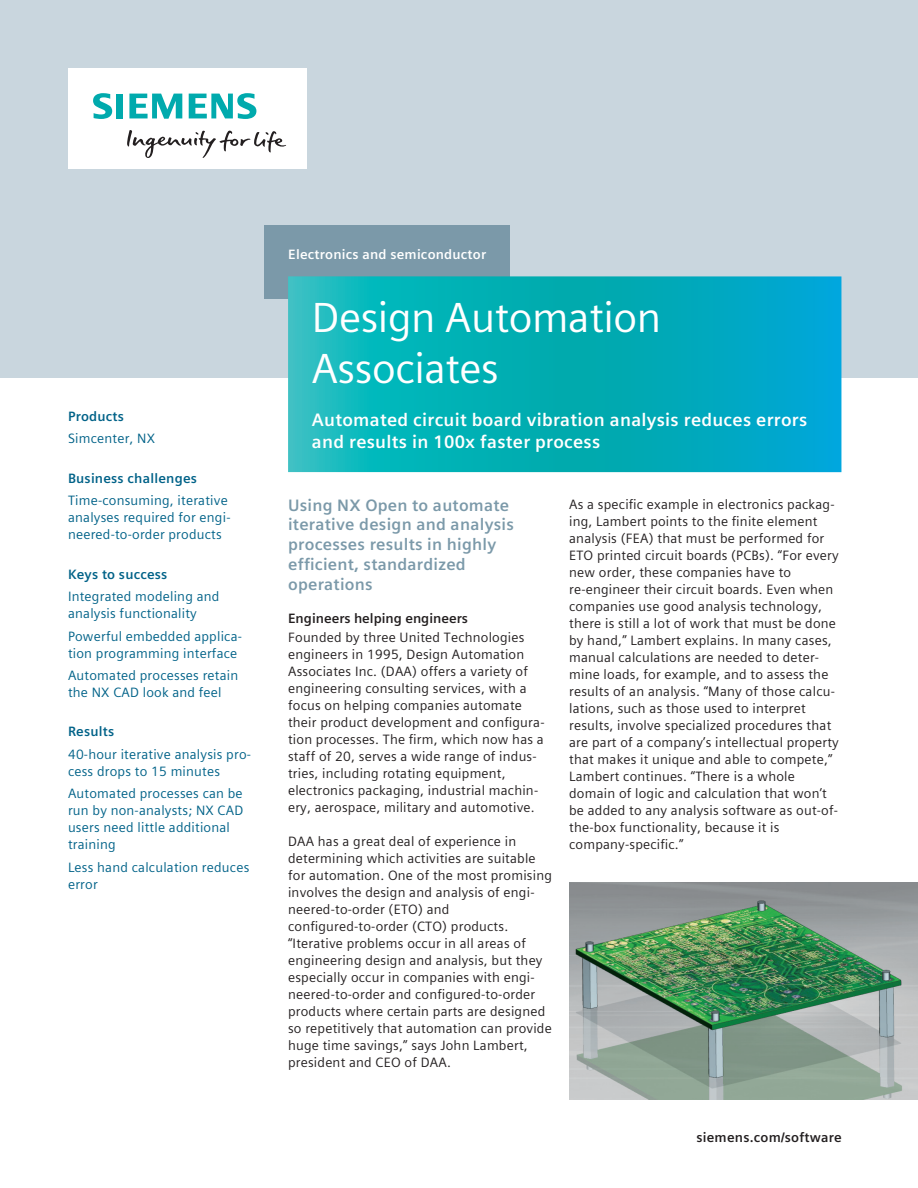
<style>
.page{position:relative;width:918px;height:1188px;background:#fff}
.page>*{position:absolute;margin:0;border:0;box-sizing:border-box;transform-origin:0 0}
.t1{font:42px/50.4px "Siemens Sans Global";letter-spacing:-.01em;color:#fff}
.t2{font:700 18px/21.6px "Siemens Sans Global";letter-spacing:.015em;color:#fff}
.t3{font:700 16.5px/19.8px "Siemens Sans Global";letter-spacing:.015em;color:#7b99a9}
.t4{font:13.5px/17px "Siemens Sans Global";letter-spacing:.015em;color:#231f20}
.t5{font:13.5px/17px "Siemens Sans Global";letter-spacing:.015em;color:#006288}
.t6{font:700 13.5px "Siemens Sans Global";letter-spacing:.015em;color:#006288}
.t7{font:700 13.5px "Siemens Sans Global";color:#231f20}
.t8{font:700 13.5px "Siemens Sans Global";letter-spacing:.015em;color:#fff}
</style>
<div class="page">
<div style="left:0;top:0;width:918px;height:377px;background:#c9d6de"></div>
<div style="left:68px;top:68px;width:238px;height:101px;background:#fff"></div>
<svg style="left:127px;top:130px;width:159px;height:28px"></svg>
<svg style="left:93px;top:93px;width:30px;height:26px"></svg>
<svg style="left:129px;top:94px;width:53px;height:25px"></svg>
<svg style="left:189px;top:93px;width:67px;height:26px"></svg>
<div style="left:264px;top:225px;width:246px;height:74px;background:#7b99a9"></div>
<svg style="left:288px;top:276px;width:553px;height:196px;background:#05aebc"></svg>
<img style="left:570px;top:883px;width:348px;height:217px">
<p class="t6" style="left:68px;top:406px;width:57px">Products</p>
<p class="t5" style="left:68px;top:430px;width:89px">Simcenter, NX</p>
<p class="t6" style="left:68px;top:468px;width:131px">Business challenges</p>
<p class="t5" style="left:68px;top:492px;width:164px">Time-consuming, iterative analyses required for engi&shy;neered-to-order products</p>
<p class="t6" style="left:68px;top:564px;width:101px">Keys to success</p>
<p class="t5" style="left:68px;top:588px;width:153px">Integrated modeling and analysis functionality</p>
<p class="t5" style="left:68px;top:627px;width:175px">Powerful embedded applica&shy;tion programming interface</p>
<p class="t5" style="left:68px;top:667px;width:172px">Automated processes retain the NX CAD look and feel</p>
<p class="t6" style="left:68px;top:721px;width:48px">Results</p>
<p class="t5" style="left:68px;top:746px;width:185px">40-hour iterative analysis pro&shy;cess drops to 15 minutes</p>
<p class="t5" style="left:68px;top:785px;width:177px">Automated processes can be run by non-analysts; NX CAD users need little additional training</p>
<p class="t5" style="left:68px;top:859px;width:183px">Less hand calculation reduces error</p>
<p class="t8" style="left:288px;top:243px;width:199px">Electronics and semiconductor</p>
<h1 class="t1" style="left:312px;top:293px;width:351px">Design Automation<br>Associates</h1>
<h2 class="t2" style="left:312px;top:409px;width:497px">Automated circuit board vibration analysis reduces errors and results in 100x faster process</h2>
<p class="t3" style="left:288px;top:495px;width:227px">Using NX Open to automate iterative design and analysis processes results in highly efficient, standardized operations</p>
<p class="t7" style="left:288px;top:608px;width:181px">Engineers helping engineers</p>
<p class="t4" style="left:288px;top:629px;width:258px">Founded by three United Technologies engineers in 1995, Design Automation Associates Inc. (DAA) offers a variety of engineering consulting services, with a focus on helping companies automate their product development and configura&shy;tion processes. The firm, which now has a staff of 20, serves a wide range of indus&shy;tries, including rotating equipment, electronics packaging, industrial machin&shy;ery, aerospace, military and automotive.</p>
<p class="t4" style="left:288px;top:833px;width:265px">DAA has a great deal of experience in determining which activities are suitable for automation. One of the most promising involves the design and analysis of engi&shy;neered-to-order (ETO) and configured-to-order (CTO) products. “Iterative problems occur in all areas of engineering design and analysis, but they especially occur in companies with engi&shy;neered-to-order and configured-to-order products where certain parts are designed so repetitively that automation can provide huge time savings,” says John Lambert, president and CEO of DAA.</p>
<p class="t4" style="left:569px;top:495px;width:271px">As a specific example in electronics packag&shy;ing, Lambert points to the finite element analysis (FEA) that must be performed for ETO printed circuit boards (PCBs). “For every new order, these companies have to re-engineer their circuit boards. Even when companies use good analysis technology, there is still a lot of work that must be done by hand,” Lambert explains. In many cases, manual calculations are needed to deter&shy;mine loads, for example, and to assess the results of an analysis. “Many of those calcu&shy;lations, such as those used to interpret results, involve specialized procedures that are part of a company’s intellectual property that makes it unique and able to compete,” Lambert continues. “There is a whole domain of logic and calculation that won’t be added to any analysis software as out-of&shy;the-box functionality, because it is company-specific.”</p>
<p class="t7" style="left:696px;top:1127px;width:147px">siemens.com/software</p>
</div>
